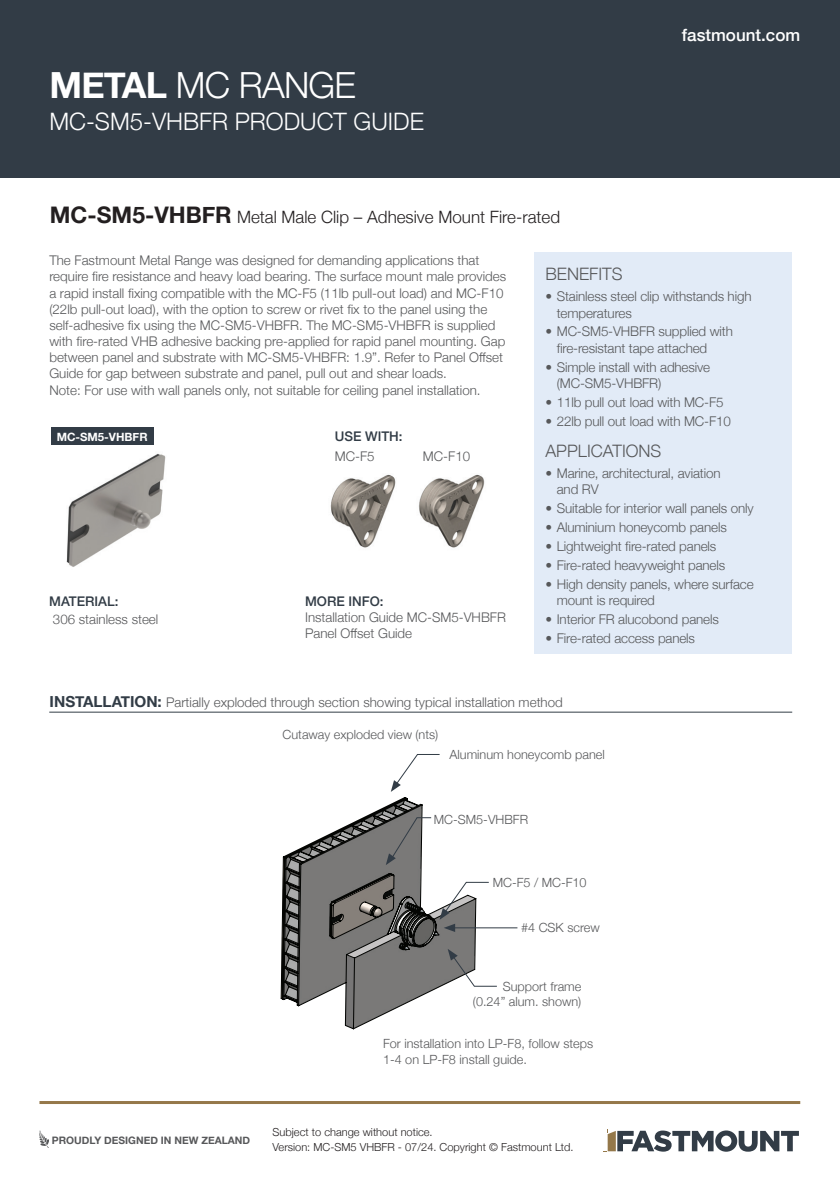
<style>
.page{position:relative;width:840px;height:1191px;background:#fff}
.page>*{position:absolute;margin:0;border:0;box-sizing:border-box;transform-origin:0 0}
.t1{font:300 36px "Helvetica Neue";letter-spacing:-.02em;color:#fff}
.t2{font:300 24px "Helvetica Neue";color:#fff}
.t3{font:300 17.2px "Helvetica Neue";color:#57585a}
.t4{font:300 17px "Helvetica Neue";color:#231f20}
.t5{font:500 17px "Helvetica Neue";color:#fff}
.t6{font:300 13.4px/16.2px "Helvetica Neue";color:#57585a}
.t7{font:500 13.4px "Helvetica Neue";color:#323c46}
.t8{font:300 12.6px/15.4px "Helvetica Neue";color:#57585a;text-align:right}
.t9{font:700 11.4px "Helvetica Neue";color:#fff}
.t10{font:300 11px/14.8px "Helvetica Neue";color:#231f20}
.t11{font:700 10.2px "Helvetica Neue";color:#57585a}
.s1{font-weight:700}
.s2{font-weight:700;font-size:22.8px}
.s3{font-weight:700;font-size:15.2px;color:#323c46}
</style>
<div class="page">
<svg style="left:603px;top:1129px;width:195px;height:23px"></svg>
<hr style="left:39px;top:1101px;width:760px;height:3px;background:#95784a">
<svg style="left:39px;top:1130px;width:10px;height:18px"></svg>
<div style="left:0;top:0;width:832px;height:176px;background:#323c46"></div>
<div style="left:534px;top:252px;width:257px;height:402px;background:#e2ebf7"></div>
<hr style="left:49px;top:712px;width:742px;height:1px;background:#323c46">
<img style="left:66px;top:433px;width:100px;height:134px">
<div style="left:51px;top:428px;width:102px;height:17px;background:#323c46"></div>
<img style="left:330px;top:474px;width:66px;height:74px">
<img style="left:419px;top:474px;width:66px;height:74px">
<svg style="left:280px;top:797px;width:196px;height:233px"></svg>
<svg style="left:385px;top:817px;width:47px;height:48px"></svg>
<svg style="left:390px;top:754px;width:50px;height:38px"></svg>
<svg style="left:447px;top:948px;width:50px;height:39px"></svg>
<svg style="left:439px;top:881px;width:50px;height:51px"></svg>
<hr style="left:454px;top:927px;width:63px;height:1px;background:#323c46">
<div style="left:661px;top:0;width:178px;height:72px;background:#323c46"></div>
<h1 class="t1" style="left:49px;top:57px;width:308px"><span class="s1">METAL</span> MC RANGE</h1>
<h2 class="t2" style="left:49px;top:102px;width:376px">MC-SM5-VHBFR PRODUCT GUIDE</h2>
<p class="t5" style="left:681px;top:21px;width:120px">fastmount.com</p>
<p class="t4" style="left:50px;top:203px;width:511px"><span class="s2">MC-SM5-VHBFR</span> Metal Male Clip – Adhesive Mount Fire-rated</p>
<p class="t6" style="left:49px;top:251px;width:458px">The Fastmount Metal Range was designed for demanding applications that require fire resistance and heavy load bearing. The surface mount male provides a rapid install fixing compatible with the MC-F5 (11lb pull-out load) and MC-F10 (22lb pull-out load), with the option to screw or rivet fix to the panel using the self-adhesive fix using the MC-SM5-VHBFR. The MC-SM5-VHBFR is supplied with fire-rated VHB adhesive backing pre-applied for rapid panel mounting. Gap between panel and substrate with MC-SM5-VHBFR: 1.9”. Refer to Panel Offset Guide for gap between substrate and panel, pull out and shear loads.<br>Note: For use with wall panels only, not suitable for ceiling panel installation.</p>
<p class="t3" style="left:545px;top:260px;width:79px">BENEFITS</p>
<p class="t6" style="left:556px;top:287px;width:196px;text-indent:-11px">• Stainless steel clip withstands high temperatures</p>
<p class="t6" style="left:556px;top:323px;width:177px;text-indent:-11px">• MC-SM5-VHBFR supplied with fire-resistant tape attached</p>
<p class="t6" style="left:556px;top:358px;width:155px;text-indent:-11px">• Simple install with adhesive (MC-SM5-VHBFR)</p>
<p class="t6" style="left:545px;top:393px;width:179px">• 11lb pull out load with MC-F5</p>
<p class="t6" style="left:545px;top:412px;width:187px">• 22lb pull out load with MC-F10</p>
<p class="t3" style="left:545px;top:436px;width:117px">APPLICATIONS</p>
<p class="t6" style="left:556px;top:464px;width:165px;text-indent:-11px">• Marine, architectural, aviation and RV</p>
<p class="t6" style="left:545px;top:499px;width:210px">• Suitable for interior wall panels only</p>
<p class="t6" style="left:545px;top:518px;width:183px">• Aluminium honeycomb panels</p>
<p class="t6" style="left:545px;top:537px;width:172px">• Lightweight fire-rated panels</p>
<p class="t6" style="left:545px;top:556px;width:181px">• Fire-rated heavyweight panels</p>
<p class="t6" style="left:556px;top:575px;width:198px;text-indent:-11px">• High density panels, where surface mount is required</p>
<p class="t6" style="left:545px;top:610px;width:175px">• Interior FR alucobond panels</p>
<p class="t6" style="left:545px;top:629px;width:151px">• Fire-rated access panels</p>
<p class="t7" style="left:334px;top:426px;width:69px">USE WITH:</p>
<p class="t9" style="left:57px;top:428px;width:92px">MC-SM5-VHBFR</p>
<p class="t6" style="left:334px;top:447px;width:41px">MC-F5</p>
<p class="t6" style="left:422px;top:447px;width:49px">MC-F10</p>
<p class="t7" style="left:305px;top:590px;width:80px">MORE INFO:</p>
<p class="t6" style="left:305px;top:608px;width:202px">Installation Guide MC-SM5-VHBFR<br>Panel Offset Guide</p>
<p class="t7" style="left:49px;top:590px;width:71px">MATERIAL:</p>
<p class="t6" style="left:53px;top:610px;width:107px">306 stainless steel</p>
<p class="t6" style="left:50px;top:692px;width:514px"><span class="s3">INSTALLATION:</span> Partially exploded through section showing typical installation method</p>
<p class="t8" style="left:282px;top:726px;width:157px">Cutaway exploded view (nts)</p>
<p class="t8" style="left:449px;top:745px;width:157px">Aluminum honeycomb panel</p>
<p class="t8" style="left:433px;top:810px;width:96px">MC-SM5-VHBFR</p>
<p class="t8" style="left:492px;top:873px;width:95px">MC-F5 / MC-F10</p>
<p class="t8" style="left:521px;top:919px;width:80px">#4 CSK screw</p>
<p class="t8" style="left:472px;top:977px;width:110px">Support frame (0.24” alum. shown)</p>
<p class="t8" style="left:383px;top:1035px;width:211px;text-align:left">For installation into LP-F8, follow steps<br>1-4 on LP-F8 install guide.</p>
<p class="t11" style="left:52px;top:1132px;width:200px">PROUDLY DESIGNED IN NEW ZEALAND</p>
<p class="t10" style="left:272px;top:1124px;width:302px">Subject to change without notice.<br>Version: MC-SM5 VHBFR - 07/24. Copyright © Fastmount Ltd.</p>
</div>
